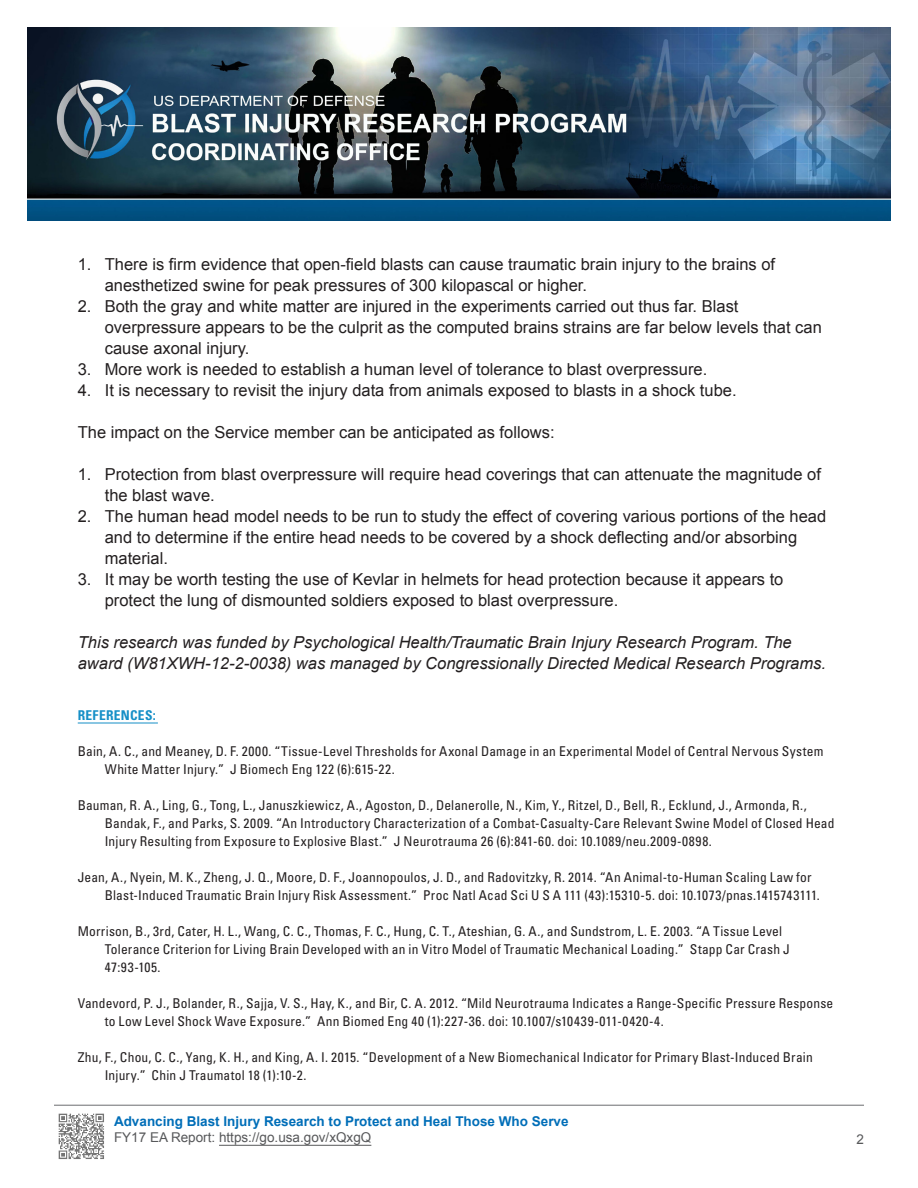
<style>
.page{position:relative;width:918px;height:1188px;background:#fff}
.page>*{position:absolute;margin:0;border:0;box-sizing:border-box;transform-origin:0 0}
.t1{font:16.5px/21px "Arial";color:#231f20}
.t2{font:italic 16.5px/21px "Arial";color:#231f20}
.Reference{font:condensed 13.5px/18px "Univers LT Std";letter-spacing:.015em;color:#231f20}
.t3{font:700 13.5px "Arial";color:#006eb8}
.t4{font:13.5px "Arial";color:#57585a}
.Reference-2{font:700 condensed 13.5px "Univers LT Std";letter-spacing:.02em;color:#158fc7}
</style>
<div class="page">
<img style="left:27px;top:27px;width:864px;height:193px">
<hr style="left:219px;top:1145px;width:152px;height:1px;background:#57585a">
<img style="left:58px;top:1113px;width:46px;height:46px">
<hr style="left:54px;top:1105px;width:810px;height:1px;background:#6c6d70">
<hr style="left:78px;top:723px;width:78px;height:1px;background:#158fc7">
<p class="t1" style="left:105px;top:254px;width:672px;text-indent:-27px">1. There is firm evidence that open-field blasts can cause traumatic brain injury to the brains of anesthetized swine for peak pressures of 300 kilopascal or higher.</p>
<p class="t1" style="left:105px;top:296px;width:719px;text-indent:-27px">2. Both the gray and white matter are injured in the experiments carried out thus far. Blast overpressure appears to be the culprit as the computed brains strains are far below levels that can cause axonal injury.</p>
<p class="t1" style="left:78px;top:359px;width:631px">3. More work is needed to establish a human level of tolerance to blast overpressure.</p>
<p class="t1" style="left:78px;top:380px;width:660px">4. It is necessary to revisit the injury data from animals exposed to blasts in a shock tube.</p>
<p class="t1" style="left:78px;top:422px;width:478px">The impact on the Service member can be anticipated as follows:</p>
<p class="t1" style="left:105px;top:464px;width:718px;text-indent:-27px">1. Protection from blast overpressure will require head coverings that can attenuate the magnitude of the blast wave.</p>
<p class="t1" style="left:105px;top:506px;width:723px;text-indent:-27px">2. The human head model needs to be run to study the effect of covering various portions of the head and to determine if the entire head needs to be covered by a shock deflecting and/or absorbing material.</p>
<p class="t1" style="left:105px;top:569px;width:680px;text-indent:-27px">3. It may be worth testing the use of Kevlar in helmets for head protection because it appears to protect the lung of dismounted soldiers exposed to blast overpressure.</p>
<p class="t2" style="left:78px;top:632px;width:750px">This research was funded by Psychological Health/Traumatic Brain Injury Research Program. The award (W81XWH-12-2-0038) was managed by Congressionally Directed Medical Research Programs.</p>
<p class="Reference-2" style="left:78px;top:707px;width:80px">REFERENCES:</p>
<p class="Reference" style="left:105px;top:742px;width:720px;text-indent:-27px">Bain, A. C., and Meaney, D. F. 2000. “Tissue-Level Thresholds for Axonal Damage in an Experimental Model of Central Nervous System<br>White Matter Injury.” J Biomech Eng 122 (6):615-22.</p>
<p class="Reference" style="left:105px;top:796px;width:731px;text-indent:-27px">Bauman, R. A., Ling, G., Tong, L., Januszkiewicz, A., Agoston, D., Delanerolle, N., Kim, Y., Ritzel, D., Bell, R., Ecklund, J., Armonda, R.,<br>Bandak, F., and Parks, S. 2009. “An Introductory Characterization of a Combat-Casualty-Care Relevant Swine Model of Closed Head<br>Injury Resulting from Exposure to Explosive Blast.” J Neurotrauma 26 (6):841-60. doi: 10.1089/neu.2009-0898.</p>
<p class="Reference" style="left:105px;top:868px;width:717px;text-indent:-27px">Jean, A., Nyein, M. K., Zheng, J. Q., Moore, D. F., Joannopoulos, J. D., and Radovitzky, R. 2014. “An Animal-to-Human Scaling Law for<br>Blast-Induced Traumatic Brain Injury Risk Assessment.” Proc Natl Acad Sci U S A 111 (43):15310-5. doi: 10.1073/pnas.1415743111.</p>
<p class="Reference" style="left:105px;top:922px;width:687px;text-indent:-27px">Morrison, B., 3rd, Cater, H. L., Wang, C. C., Thomas, F. C., Hung, C. T., Ateshian, G. A., and Sundstrom, L. E. 2003. “A Tissue Level<br>Tolerance Criterion for Living Brain Developed with an in Vitro Model of Traumatic Mechanical Loading.” Stapp Car Crash J<br>47:93-105.</p>
<p class="Reference" style="left:105px;top:994px;width:730px;text-indent:-27px">Vandevord, P. J., Bolander, R., Sajja, V. S., Hay, K., and Bir, C. A. 2012. “Mild Neurotrauma Indicates a Range-Specific Pressure Response to Low Level Shock Wave Exposure.” Ann Biomed Eng 40 (1):227-36. doi: 10.1007/s10439-011-0420-4.</p>
<p class="Reference" style="left:105px;top:1048px;width:710px;text-indent:-27px">Zhu, F., Chou, C. C., Yang, K. H., and King, A. I. 2015. “Development of a New Biomechanical Indicator for Primary Blast-Induced Brain<br>Injury.” Chin J Traumatol 18 (1):10-2.</p>
<p class="t3" style="left:114px;top:1112px;width:456px">Advancing Blast Injury Research to Protect and Heal Those Who Serve</p>
<p class="t4" style="left:114px;top:1129px;width:259px">FY17 EA Report: https://go.usa.gov/xQxgQ</p>
<p class="t4" style="left:856px;top:1130px;width:9px">2</p>
</div>
